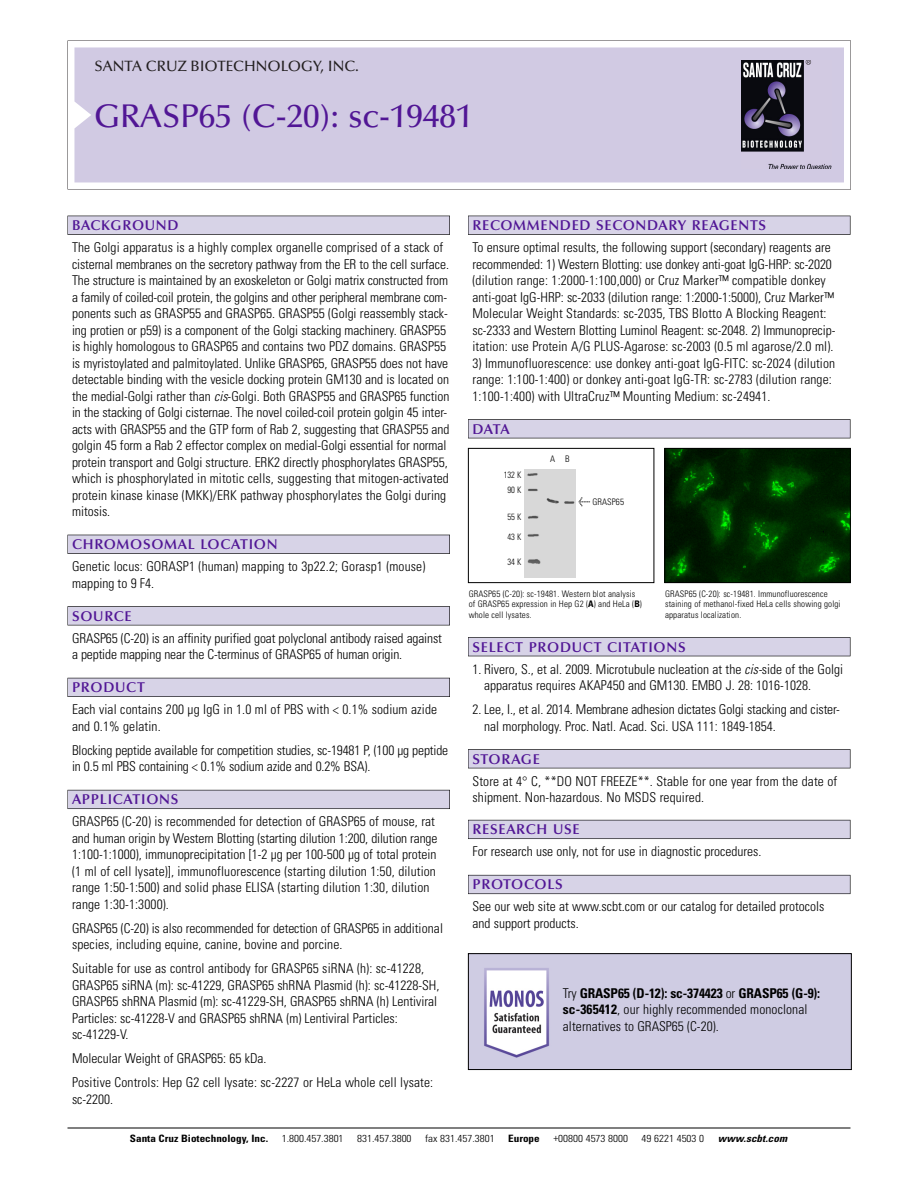
<style>
.page{position:relative;width:918px;height:1188px;background:#fff}
.page>*{position:absolute;margin:0;border:0;box-sizing:border-box;transform-origin:0 0}
.t1{font:500 33px "Optima";color:#511695}
.t2{font:500 15px "Optima";color:#231f20}
.t3{font:600 14.25px "Optima";letter-spacing:.05em;color:#511695}
.t4{font:300 condensed 13.5px/16.5px "Univers";color:#000}
.t5{font:300 condensed 10.2px "Univers";color:#000;scale:1.1 1}
.t6{font:700 condensed 10.2px "Univers";color:#000;scale:1.1 1}
.t7{font:italic 700 condensed 10.2px "Univers";letter-spacing:.005em;color:#000;scale:1.1 1}
.t8{font:300 condensed 9px/10.5px "Univers";letter-spacing:.015em;color:#000}
.t9{font:300 condensed 9px/15px "Univers";letter-spacing:.015em;color:#000;text-align:center;scale:.95 1}
.s1{font-style:italic}
.s2{font-family:"Meta Plus";font-weight:400;font-stretch:normal;font-size:10.5px}
.s3{font-weight:700}
</style>
<div class="page">
<svg style="left:68px;top:40px;width:783px;height:149px"></svg>
<div style="left:74px;top:47px;width:770px;height:135px;background:#d1cae3"></div>
<img style="left:741px;top:60px;width:90px;height:108px">
<div style="left:68px;top:216px;width:382px;height:19px;background:#525155"></div>
<div style="left:68px;top:216px;width:381px;height:18px;background:#d7d3e7"></div>
<div style="left:68px;top:535px;width:382px;height:19px;background:#515055"></div>
<div style="left:68px;top:535px;width:381px;height:18px;background:#d7d3e7"></div>
<div style="left:68px;top:606px;width:382px;height:19px;background:#545357"></div>
<div style="left:68px;top:607px;width:381px;height:18px;background:#d7d3e7"></div>
<div style="left:68px;top:678px;width:382px;height:19px;background:#54535a"></div>
<div style="left:68px;top:678px;width:381px;height:18px;background:#d7d3e7"></div>
<div style="left:68px;top:790px;width:382px;height:19px;background:#5b5a62"></div>
<div style="left:68px;top:790px;width:381px;height:18px;background:#d7d3e7"></div>
<div style="left:468px;top:216px;width:382px;height:19px;background:#525155"></div>
<div style="left:468px;top:216px;width:382px;height:18px;background:#d7d3e7"></div>
<div style="left:468px;top:419px;width:382px;height:19px;background:#525155"></div>
<div style="left:468px;top:420px;width:382px;height:18px;background:#d7d3e7"></div>
<div style="left:468px;top:637px;width:382px;height:19px;background:#525156"></div>
<div style="left:468px;top:638px;width:382px;height:18px;background:#d7d3e7"></div>
<div style="left:468px;top:749px;width:382px;height:19px;background:#525155"></div>
<div style="left:468px;top:750px;width:382px;height:18px;background:#d7d3e7"></div>
<div style="left:468px;top:820px;width:382px;height:19px;background:#5b5a62"></div>
<div style="left:468px;top:820px;width:382px;height:18px;background:#d7d3e7"></div>
<div style="left:468px;top:875px;width:382px;height:19px;background:#66646e"></div>
<div style="left:468px;top:875px;width:382px;height:18px;background:#d7d3e7"></div>
<hr style="left:68px;top:1128px;width:782px;height:1px;background:#000">
<div style="left:468px;top:448px;width:186px;height:135px;border:1px solid #000"></div>
<img style="left:666px;top:450px;width:183px;height:131px">
<div style="left:664px;top:448px;width:187px;height:135px;border:1px solid #000"></div>
<div style="left:525px;top:469px;width:50px;height:108px;background:#d8d8d8"></div>
<img style="left:470px;top:955px;width:380px;height:113px">
<div style="left:468px;top:953px;width:384px;height:117px;border:1px solid #000"></div>
<p class="t2" style="left:94px;top:61px;width:266px">SANTA CRUZ BIOTECHNOLOGY, INC.</p>
<h1 class="t1" style="left:94px;top:103px;width:380px">GRASP65 (C-20): sc-19481</h1>
<p class="t3" style="left:72px;top:219px;width:108px">BACKGROUND</p>
<p class="t4" style="left:72px;top:240px;width:379px">The Golgi apparatus is a highly complex organelle comprised of a stack of cisternal membranes on the secretory pathway from the ER to the cell surface.<br>The structure is maintained by an exoskeleton or Golgi matrix constructed from a family of coiled-coil protein, the golgins and other peripheral membrane com&shy;ponents such as GRASP55 and GRASP65. GRASP55 (Golgi reassembly stack&shy;ing protien or p59) is a component of the Golgi stacking machinery. GRASP55 is highly homologous to GRASP65 and contains two PDZ domains. GRASP55 is myristoylated and palmitoylated. Unlike GRASP65, GRASP55 does not have detectable binding with the vesicle docking protein GM130 and is located on the medial-Golgi rather than <span class="s1">cis</span>-Golgi. Both GRASP55 and GRASP65 function in the stacking of Golgi cisternae. The novel coiled-coil protein golgin 45 inter&shy;acts with GRASP55 and the GTP form of Rab 2, suggesting that GRASP55 and golgin 45 form a Rab 2 effector complex on medial-Golgi essential for normal protein transport and Golgi structure. ERK2 directly phosphorylates GRASP55, which is phosphorylated in mitotic cells, suggesting that mitogen-activated protein kinase kinase (MKK)/ERK pathway phosphorylates the Golgi during mitosis.</p>
<p class="t3" style="left:72px;top:539px;width:207px">CHROMOSOMAL LOCATION</p>
<p class="t4" style="left:72px;top:559px;width:355px">Genetic locus: GORASP1 (human) mapping to 3p22.2; Gorasp1 (mouse) mapping to 9 F4.</p>
<p class="t3" style="left:72px;top:610px;width:61px">SOURCE</p>
<p class="t4" style="left:72px;top:631px;width:371px">GRASP65 (C-20) is an affinity purified goat polyclonal antibody raised against a peptide mapping near the C-terminus of GRASP65 of human origin.</p>
<p class="t3" style="left:72px;top:682px;width:74px">PRODUCT</p>
<p class="t4" style="left:72px;top:702px;width:367px">Each vial contains 200 µg IgG in 1.0 ml of PBS with &lt; 0.1% sodium azide and 0.1% gelatin.</p>
<p class="t4" style="left:72px;top:743px;width:378px">Blocking peptide available for competition studies, sc-19481 P, (100 µg peptide in 0.5 ml PBS containing &lt; 0.1% sodium azide and 0.2% BSA).</p>
<p class="t3" style="left:72px;top:794px;width:108px">APPLICATIONS</p>
<p class="t4" style="left:72px;top:814px;width:367px">GRASP65 (C-20) is recommended for detection of GRASP65 of mouse, rat and human origin by Western Blotting (starting dilution 1:200, dilution range 1:100-1:1000), immunoprecipitation [1-2 µg per 100-500 µg of total protein (1 ml of cell lysate)], immunofluorescence (starting dilution 1:50, dilution range 1:50-1:500) and solid phase ELISA (starting dilution 1:30, dilution range 1:30-1:3000).</p>
<p class="t4" style="left:72px;top:921px;width:372px">GRASP65 (C-20) is also recommended for detection of GRASP65 in additional species, including equine, canine, bovine and porcine.</p>
<p class="t4" style="left:72px;top:961px;width:369px">Suitable for use as control antibody for GRASP65 siRNA (h): sc-41228, GRASP65 siRNA (m): sc-41229, GRASP65 shRNA Plasmid (h): sc-41228-SH, GRASP65 shRNA Plasmid (m): sc-41229-SH, GRASP65 shRNA (h) Lentiviral Particles: sc-41228-V and GRASP65 shRNA (m) Lentiviral Particles: sc-41229-V.</p>
<p class="t4" style="left:72px;top:1048px;width:363px;line-height:24px">Molecular Weight of GRASP65: 65 kDa.<br>Positive Controls: Hep G2 cell lysate: sc-2227 or HeLa whole cell lysate:</p>
<p class="t4" style="left:72px;top:1092px;width:43px">sc-2200.</p>
<p class="t3" style="left:473px;top:219px;width:295px">RECOMMENDED SECONDARY REAGENTS</p>
<p class="t4" style="left:473px;top:240px;width:364px">To ensure optimal results, the following support (secondary) reagents are recommended: 1) Western Blotting: use donkey anti-goat IgG-HRP: sc-2020 (dilution range: 1:2000-1:100,000) or Cruz Marker™ compatible donkey anti-goat IgG-HRP: sc-2033 (dilution range: 1:2000-1:5000), Cruz Marker™ Molecular Weight Standards: sc-2035, TBS Blotto A Blocking Reagent: sc-2333 and Western Blotting Luminol Reagent: sc-2048. 2) Immunoprecip&shy;itation: use Protein A/G PLUS-Agarose: sc-2003 (0.5 ml agarose/2.0 ml).</p>
<p class="t4" style="left:473px;top:356px;width:364px">3) Immunofluorescence: use donkey anti-goat IgG-FITC: sc-2024 (dilution range: 1:100-1:400) or donkey anti-goat IgG-TR: sc-2783 (dilution range:<br>1:100-1:400) with UltraCruz™ Mounting Medium: sc-24941.</p>
<p class="t3" style="left:473px;top:423px;width:39px">DATA</p>
<p class="t9" style="left:504px;top:468px;width:20px">132 K<br>90 K</p>
<p class="t9" style="left:507px;top:508px;width:16px;line-height:19.5px;text-align:left">55 K<br>43 K</p>
<p class="t9" style="left:507px;top:555px;width:16px">34 K</p>
<p class="t8" style="left:550px;top:454px;width:21px">A B</p>
<p class="t8" style="left:578px;top:497px;width:47px"><span class="s2">&lt;</span> GRASP65</p>
<p class="t8" style="left:469px;top:589px;width:175px">GRASP65 (C-20): sc-19481. Western blot analysis of GRASP65 expression in Hep G2 (<span class="s3">A</span>) and HeLa (<span class="s3">B</span>) whole cell lysates.</p>
<p class="t8" style="left:665px;top:589px;width:177px">GRASP65 (C-20): sc-19481. Immunofluorescence staining of methanol-fixed HeLa cells showing golgi apparatus localization.</p>
<p class="t3" style="left:473px;top:641px;width:215px">SELECT PRODUCT CITATIONS</p>
<p class="t4" style="left:484px;top:662px;width:360px;text-indent:-12px">1. Rivero, S., et al. 2009. Microtubule nucleation at the <span class="s1">cis-</span>side of the Golgi apparatus requires AKAP450 and GM130. EMBO J. 28: 1016-1028.</p>
<p class="t4" style="left:484px;top:702px;width:357px;text-indent:-12px">2. Lee, I., et al. 2014. Membrane adhesion dictates Golgi stacking and cister&shy;nal morphology. Proc. Natl. Acad. Sci. USA 111: 1849-1854.</p>
<p class="t3" style="left:473px;top:753px;width:69px">STORAGE</p>
<p class="t4" style="left:473px;top:774px;width:366px">Store at 4° C, **DO NOT FREEZE**. Stable for one year from the date of shipment. Non-hazardous. No MSDS required.</p>
<p class="t3" style="left:473px;top:824px;width:109px">RESEARCH USE</p>
<p class="t4" style="left:473px;top:844px;width:290px">For research use only, not for use in diagnostic procedures.</p>
<p class="t3" style="left:473px;top:879px;width:92px">PROTOCOLS</p>
<p class="t4" style="left:473px;top:899px;width:353px">See our web site at www.scbt.com or our catalog for detailed protocols and support products.</p>
<p class="t4" style="left:563px;top:986px;width:259px">Try <span class="s3">GRASP65 (D-12): sc-374423</span> or <span class="s3">GRASP65 (G-9): sc-365412</span>, our highly recommended monoclonal alternatives to GRASP65 (C-20).</p>
<p class="t6" style="left:130px;top:1135px;width:127px">Santa Cruz Biotechnology, Inc.</p>
<p class="t5" style="left:282px;top:1135px;width:58px">1.800.457.3801</p>
<p class="t5" style="left:357px;top:1135px;width:51px">831.457.3800</p>
<p class="t5" style="left:425px;top:1135px;width:65px">fax 831.457.3801</p>
<p class="t6" style="left:508px;top:1135px;width:30px">Europe</p>
<p class="t5" style="left:553px;top:1135px;width:69px">+00800 4573 8000</p>
<p class="t5" style="left:642px;top:1135px;width:58px">49 6221 4503 0</p>
<p class="t7" style="left:718px;top:1135px;width:64px">www.scbt.com</p>
</div>
